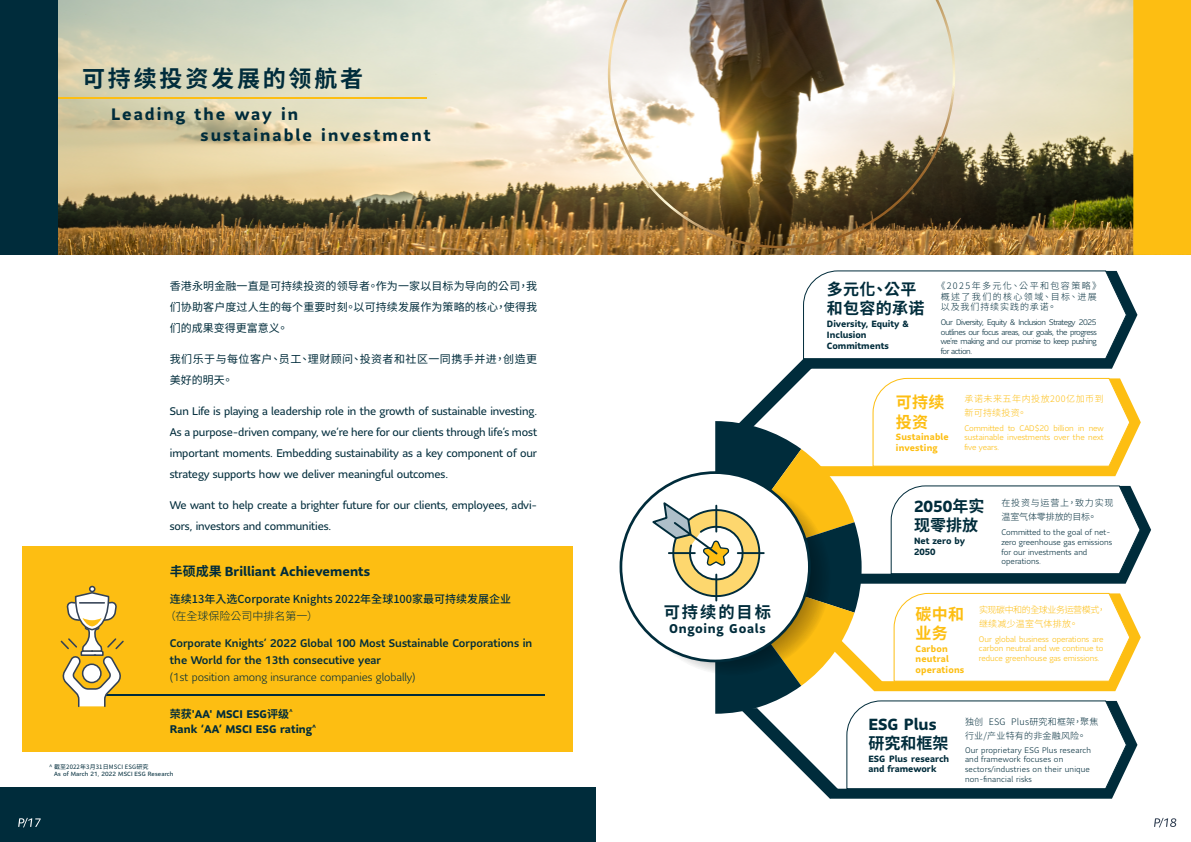
<style>
.page{position:relative;width:1191px;height:842px;background:#fff}
.page>*{position:absolute;margin:0;border:0;box-sizing:border-box;transform-origin:0 0}
.t1{font:700 23px "Noto Sans CJ Ktc";letter-spacing:.12em;color:#002c3b}
.t2{font:700 16.5px/21px "Sun Life Sans";letter-spacing:.12em;color:#002c3b}
.t3{font:700 16.2px "Noto Sans CJ Ktc";letter-spacing:.12em;color:#002c3b}
.t4{font:700 16px/19.2px "Noto Sans CJ Ktc";letter-spacing:.02em;color:#002c3b}
.t5{font:700 16px "Sun Life Sans";color:#002c3b}
.t6{font:700 16px/19.2px "Noto Sans CJ Ktc";letter-spacing:.02em;color:#fdbe12}
.t7{font:700 13px "Sun Life Sans";color:#002c3b}
.t8{font:700 12.6px "Sun Life Sans";letter-spacing:.055em;color:#002c3b}
.t9{font:11px/21px "Sun Life Sans";letter-spacing:-.01em;color:#002c3b;text-align:justify}
.t10{font:500 11px/17px "Sun Life Sans";color:#002c3b}
.t11{font:11px/21px "Noto Sans CJ Ktc";letter-spacing:.01em;color:#002c3b;text-align:justify}
.t12{font:300 11px "Sun Life Sans";color:#002c3b}
.t13{font:500 11px "Noto Sans CJ Ktc";color:#002c3b}
.t14{font:11px/21px "Noto Sans CJ Ktc";letter-spacing:.04em;color:#002c3b}
.t15{font:700 11px/15px "Sun Life Sans";color:#002c3b}
.t16{font:300 11px "Noto Sans CJ Ktc";color:#002c3b}
.t17{font:700 9px/10.8px "Sun Life Sans";color:#002c3b}
.t18{font:300 9px/10.8px "Noto Sans CJ Ktc";letter-spacing:.155em;color:#002c3b}
.t19{font:700 9px/10.8px "Sun Life Sans";letter-spacing:.02em;color:#fdbe12}
.t20{font:300 9px/14px "Noto Sans CJ Ktc";letter-spacing:.025em;color:#002c3b}
.t21{font:300 9px/14px "Noto Sans CJ Ktc";letter-spacing:-.05em;color:#fdbe12}
.t22{font:300 9px/14px "Noto Sans CJ Ktc";letter-spacing:.055em;color:#fdbe12}
.t23{font:300 9px/14px "Noto Sans CJ Ktc";letter-spacing:.035em;color:#002c3b}
.t24{font:300 8px/9.6px "Sun Life Sans";letter-spacing:.005em;color:#002c3b;text-align:justify}
.t25{font:300 8px/9.6px "Sun Life Sans";color:#fdbe12;text-align:justify}
.t26{font:300 8px/9.6px "Sun Life Sans";letter-spacing:.025em;color:#002c3b}
.t27{font:6px "Sun Life Sans";letter-spacing:.02em;color:#002c3b}
.t28{font:6px "Noto Sans CJ Ktc";letter-spacing:.02em;color:#002c3b}
.s1{font-family:"Noto Sans CJ Ktc"}
</style>
<div class="page">
<div style="left:22px;top:546px;width:550px;height:206px;background:#fdbe12"></div>
<div style="left:0;top:787px;width:595px;height:55px;background:#002c3b"></div>
<svg style="left:18px;top:818px;width:23px;height:9px"></svg>
<svg style="left:1154px;top:818px;width:22px;height:9px"></svg>
<img style="left:58px;top:0;width:1075px;height:255px">
<img style="left:604px;top:0;width:375px;height:255px">
<hr style="left:58px;top:97px;width:368px;height:1px;background:#fdbe12">
<div style="left:1133px;top:0;width:58px;height:255px;background:#fdbe12"></div>
<div style="left:0;top:0;width:58px;height:255px;background:#002c3b"></div>
<hr style="left:83px;top:695px;width:461px;height:1px;background:#002c3b">
<svg style="left:649px;top:270px;width:502px;height:529px"></svg>
<svg style="left:60px;top:586px;width:65px;height:121px"></svg>
<hr style="left:80px;top:602px;width:24px;height:2px;background:#334154">
<h1 class="t1" style="left:82px;top:65px;width:282px">可持续投资发展的领航者</h1>
<h2 class="t2" style="left:201px;top:103px;width:231px;text-indent:-89px">Leading the way in<br>sustainable investment</h2>
<p class="t11" style="left:170px;top:276px;width:369px">香港永明金融一直是可持续投资的领导者。作为一家以目标为导向的公司，我们协助客户度过人生的每个重要时刻。以可持续发展作为策略的核心，使得我们的成果变得更富意义。</p>
<p class="t14" style="left:170px;top:349px;width:369px">我们乐于与每位客户、员工、理财顾问、投资者和社区一同携手并进，创造更美好的明天。</p>
<p class="t9" style="left:170px;top:401px;width:369px">Sun Life is playing a leadership role in the growth of sustainable investing.<br>As a purpose-driven company, we’re here for our clients through life’s most important moments. Embedding sustainability as a key component of our strategy supports how we deliver meaningful outcomes.</p>
<p class="t9" style="left:170px;top:495px;width:369px">We want to help create a brighter future for our clients, employees, advi&shy;sors, investors and communities.</p>
<p class="t7" style="left:170px;top:562px;width:202px"><span class="s1">丰硕成果</span> Brilliant Achievements</p>
<p class="t13" style="left:170px;top:593px;width:343px">连续13年入选Corporate Knights 2022年全球100家最可持续发展企业</p>
<p class="t16" style="left:165px;top:610px;width:155px">（在全球保险公司中排名第一）</p>
<p class="t10" style="left:170px;top:634px;width:364px">Corporate Knights’ 2022 Global 100 Most Sustainable Corporations in the World for the 13th consecutive year</p>
<p class="t12" style="left:170px;top:670px;width:247px">(1st position among insurance companies globally)</p>
<p class="t15" style="left:170px;top:706px;width:148px"><span class="s1">荣获</span>'AA' MSCI ESG<span class="s1">评级</span><sup>^<br></sup>Rank ‘AA’ MSCI ESG rating<sup>^</sup></p>
<p class="t28" style="left:49px;top:763px;width:101px">^ 截至2022年3月31日MSCI ESG研究</p>
<p class="t27" style="left:54px;top:770px;width:121px">As of March 21, 2022 MSCI ESG Research</p>
<h3 class="t3" style="left:664px;top:603px;width:109px">可持续的目标</h3>
<p class="t8" style="left:669px;top:620px;width:98px">Ongoing Goals</p>
<h3 class="t4" style="left:827px;top:280px;width:99px">多元化、公平和包容的承诺</h3>
<p class="t17" style="left:827px;top:318px;width:83px">Diversity, Equity &amp;<br>Inclusion<br>Commitments</p>
<p class="t18" style="left:940px;top:280px;width:162px;text-indent:-4px">《2025年多元化、公平和包容策略》概述了我们的核心领域、目标、进展以及我们持续实践的承诺。</p>
<p class="t24" style="left:940px;top:317px;width:157px">Our Diversity, Equity &amp; Inclusion Strategy 2025 outlines our focus areas, our goals, the progress we’re making and our promise to keep pushing for action.</p>
<h3 class="t6" style="left:896px;top:393px;width:50px">可持续投资</h3>
<p class="t19" style="left:896px;top:432px;width:54px">Sustainable investing</p>
<p class="t22" style="left:964px;top:392px;width:141px">承诺未来五年内投放200亿加币到新可持续投资。</p>
<p class="t25" style="left:964px;top:423px;width:141px">Committed to CAD$20 billion in new sustainable investments over the next five years.</p>
<h3 class="t5" style="left:914px;top:495px;width:72px">2050<span class="s1">年实</span></h3>
<h3 class="t4" style="left:914px;top:516px;width:65px">现零排放</h3>
<p class="t17" style="left:914px;top:535px;width:53px">Net zero by<br>2050</p>
<p class="t23" style="left:1001px;top:496px;width:113px">在投资与运营上，致力实现温室气体零排放的目标。</p>
<p class="t24" style="left:1001px;top:528px;width:112px;text-align:left">Committed to the goal of net&shy;zero greenhouse gas emissions for our investments and operations.</p>
<h3 class="t6" style="left:915px;top:604px;width:50px">碳中和业务</h3>
<p class="t19" style="left:915px;top:643px;width:50px">Carbon neutral operations</p>
<p class="t21" style="left:979px;top:603px;width:128px">实现碳中和的全球业务运营模式，继续减少温室气体排放。</p>
<p class="t25" style="left:979px;top:634px;width:126px">Our global business operations are carbon neutral and we continue to reduce greenhouse gas emissions.</p>
<h3 class="t5" style="left:868px;top:713px;width:70px">ESG Plus</h3>
<h3 class="t4" style="left:868px;top:734px;width:81px">研究和框架</h3>
<p class="t17" style="left:868px;top:753px;width:82px">ESG Plus research and framework</p>
<p class="t20" style="left:965px;top:714px;width:135px">独创 ESG Plus研究和框架，聚焦行业/产业特有的非金融风险。</p>
<p class="t26" style="left:965px;top:745px;width:127px">Our proprietary ESG Plus research and framework focuses on sectors/industries on their unique non-financial risks</p>
</div>
